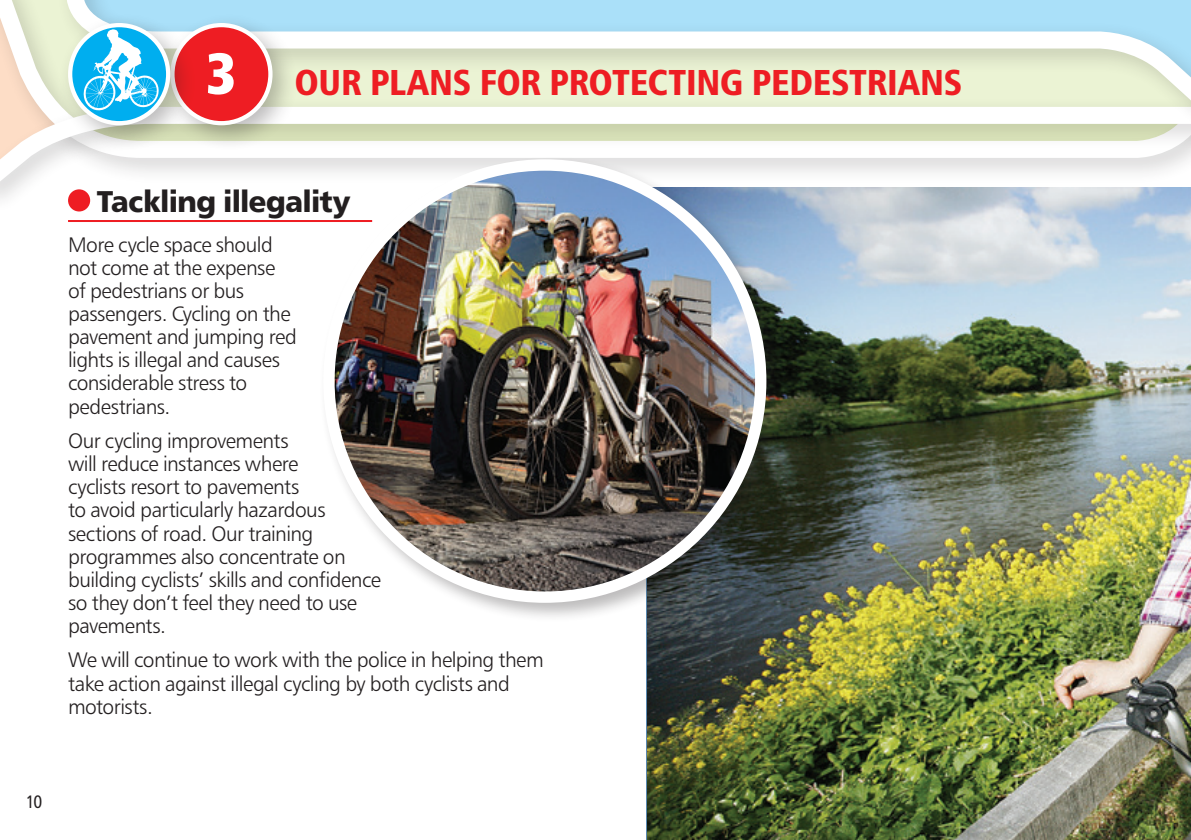
<style>
.page{position:relative;width:1191px;height:840px;background:#fff}
.page>*{position:absolute;margin:0;border:0;box-sizing:border-box;transform-origin:0 0}
.Main_No-Indent{font:58px "Humanist 777 BT Extra Black Cond B";color:#fff}
.Section{font:36px "Humanist 777 BT Black Condensed B";letter-spacing:-.005em;color:#ee1d23}
.Headings{font:30px "Humanist 777 BT Black B";letter-spacing:-.025em;color:#231f20}
.Main_No-Indent-2{font:21px/23px "Humanist 777 BT Light B";letter-spacing:-.025em;color:#231f20}
.t1{font:18px "Humanist 777 BT Roman Condensed B";color:#231f20}
</style>
<div class="page">
<svg style="left:0;top:7px;width:55px;height:192px"></svg>
<svg style="left:58px;top:0;width:1133px;height:212px"></svg>
<img style="left:648px;top:187px;width:543px;height:652px">
<hr style="left:68px;top:220px;width:304px;height:2px;background:#ee1d23">
<div style="left:68px;top:189px;width:22px;height:22px;background:#ee1d23;border-radius:50%"></div>
<div style="left:319px;top:155px;width:467px;height:467px;background:#231f20;opacity:.3"></div>
<img style="left:329px;top:165px;width:431px;height:431px;border-radius:216px">
<div style="left:323px;top:159px;width:443px;height:443px;border:11px solid #fff;border-radius:50%"></div>
<div style="left:160px;top:13px;width:139px;height:139px;background:#231f20;opacity:.3"></div>
<div style="left:172px;top:25px;width:98px;height:98px;background:#ee1d23;border-radius:50%"></div>
<div style="left:170px;top:23px;width:102px;height:102px;border:4px solid #fff;border-radius:50%"></div>
<div style="left:58px;top:13px;width:139px;height:139px;background:#231f20;opacity:.3"></div>
<svg style="left:70px;top:25px;width:98px;height:98px"></svg>
<div style="left:68px;top:23px;width:102px;height:102px;border:4px solid #fff;border-radius:50%"></div>
<svg style="left:82px;top:29px;width:78px;height:83px"></svg>
<p class="Main_No-Indent" style="left:206px;top:36px;width:33px">3</p>
<p class="Section" style="left:295px;top:59px;width:669px">OUR PLANS FOR PROTECTING PEDESTRIANS</p>
<p class="Headings" style="left:97px;top:182px;width:255px">Tackling illegality</p>
<p class="Main_No-Indent-2" style="left:68px;top:232px;width:231px">More cycle space should not come at the expense of pedestrians or bus passengers. Cycling on the pavement and jumping red lights is illegal and causes considerable stress to pedestrians.</p>
<p class="Main_No-Indent-2" style="left:68px;top:428px;width:314px">Our cycling improvements<br>will reduce instances where<br>cyclists resort to pavements<br>to avoid particularly hazardous sections of road. Our training programmes also concentrate on building cyclists’ skills and confidence so they don’t feel they need to use pavements.</p>
<p class="Main_No-Indent-2" style="left:68px;top:648px;width:477px">We will continue to work with the police in helping them take action against illegal cycling by both cyclists and motorists.</p>
<p class="t1" style="left:26px;top:790px;width:18px">10</p>
</div>
